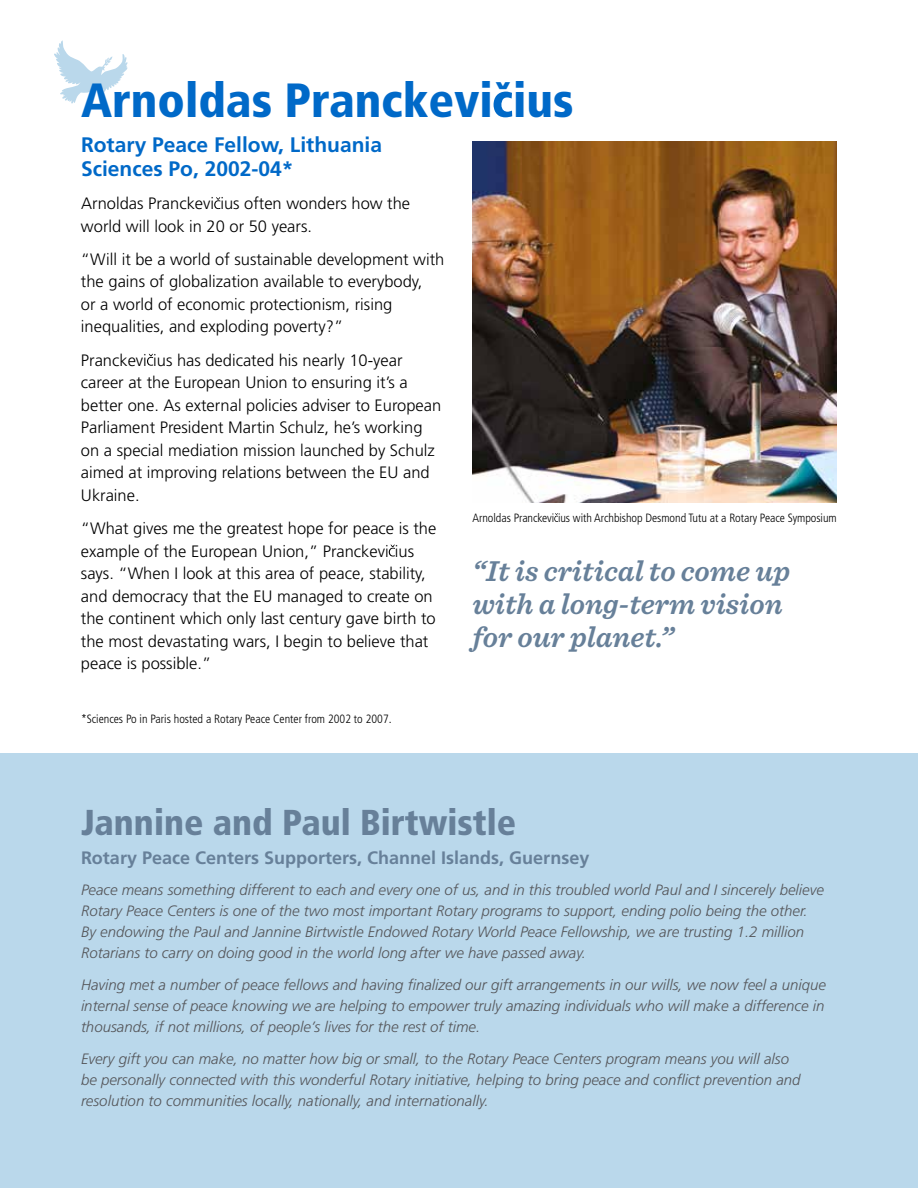
<style>
.page{position:relative;width:918px;height:1188px;background:#fff}
.page>*{position:absolute;margin:0;border:0;box-sizing:border-box;transform-origin:0 0}
.t1{font:900 condensed 48px "Frutiger LT Std";color:#0069c8}
.t2{font:900 condensed 36px "Frutiger LT Std";color:#678099}
.t3{font:italic 600 30px/33px "Sentinel";color:#678099}
.t4{font:700 21px/24px "Frutiger LT Std";color:#0069c8}
.t5{font:700 18px "Frutiger LT Std";color:#678099}
.t6{font:300 16.5px/22.5px "Frutiger LT Std";color:#000}
.t7{font:italic 300 15px/21px "Frutiger LT Std";color:#55565a}
.t8{font:300 condensed 12px "Frutiger LT Std";letter-spacing:-.005em;color:#000}
</style>
<div class="page">
<div style="left:0;top:754px;width:918px;height:434px;background:#bad8eb"></div>
<svg style="left:54px;top:40px;width:74px;height:64px"></svg>
<svg style="left:214px;top:197px;width:6px;height:12px"></svg>
<svg style="left:147px;top:354px;width:6px;height:12px"></svg>
<svg style="left:389px;top:545px;width:6px;height:11px"></svg>
<svg style="left:493px;top:91px;width:20px;height:27px"></svg>
<svg style="left:494px;top:92px;width:18px;height:25px"></svg>
<img style="left:472px;top:141px;width:365px;height:361px">
<svg style="left:554px;top:513px;width:4px;height:9px"></svg>
<h1 class="t1" style="left:81px;top:71px;width:494px">Arnoldas Pranckevižius</h1>
<h3 class="t4" style="left:81px;top:133px;width:303px">Rotary Peace Fellow, Lithuania<br>Sciences Po, 2002-04*</h3>
<p class="t6" style="left:81px;top:192px;width:331px">Arnoldas Pranckevi ius often wonders how the world will look in 20 or 50 years.</p>
<p class="t6" style="left:81px;top:248px;width:365px">“Will it be a world of sustainable development with the gains of globalization available to everybody,<br>or a world of economic protectionism, rising inequalities, and exploding poverty?”</p>
<p class="t6" style="left:81px;top:349px;width:362px">Pranckevi ius has dedicated his nearly 10-year career at the European Union to ensuring it’s a better one. As external policies adviser to European Parliament President Martin Schulz, he’s working on a special mediation mission launched by Schulz aimed at improving relations between the EU and Ukraine.</p>
<p class="t6" style="left:81px;top:517px;width:357px">“What gives me the greatest hope for peace is the example of the European Union,” Pranckevi ius says. “When I look at this area of peace, stability, and democracy that the EU managed to create on the continent which only last century gave birth to the most devastating wars, I begin to believe that peace is possible.”</p>
<p class="t8" style="left:472px;top:511px;width:366px">Arnoldas Pranckevi ius with Archbishop Desmond Tutu at a Rotary Peace Symposium</p>
<h3 class="t3" style="left:472px;top:552px;width:319px">“It is critical to come up with a long-term vision for our planet.”</h3>
<p class="t8" style="left:81px;top:712px;width:312px">*Sciences Po in Paris hosted a Rotary Peace Center from 2002 to 2007.</p>
<h2 class="t2" style="left:81px;top:801px;width:437px">Jannine and Paul Birtwistle</h2>
<p class="t5" style="left:81px;top:847px;width:510px">Rotary Peace Centers Supporters, Channel Islands, Guernsey</p>
<p class="t7" style="left:81px;top:880px;width:744px">Peace means something different to each and every one of us, and in this troubled world Paul and I sincerely believe Rotary Peace Centers is one of the two most important Rotary programs to support, ending polio being the other.<br>By endowing the Paul and Jannine Birtwistle Endowed Rotary World Peace Fellowship, we are trusting 1.2 million Rotarians to carry on doing good in the world long after we have passed away.</p>
<p class="t7" style="left:81px;top:975px;width:747px;text-align:justify">Having met a number of peace fellows and having finalized our gift arrangements in our wills, we now feel a unique internal sense of peace knowing we are helping to empower truly amazing individuals who will make a difference in thousands, if not millions, of people’s lives for the rest of time.</p>
<p class="t7" style="left:81px;top:1049px;width:721px">Every gift you can make, no matter how big or small, to the Rotary Peace Centers program means you will also be personally connected with this wonderful Rotary initiative, helping to bring peace and conflict prevention and resolution to communities locally, nationally, and internationally.</p>
</div>
